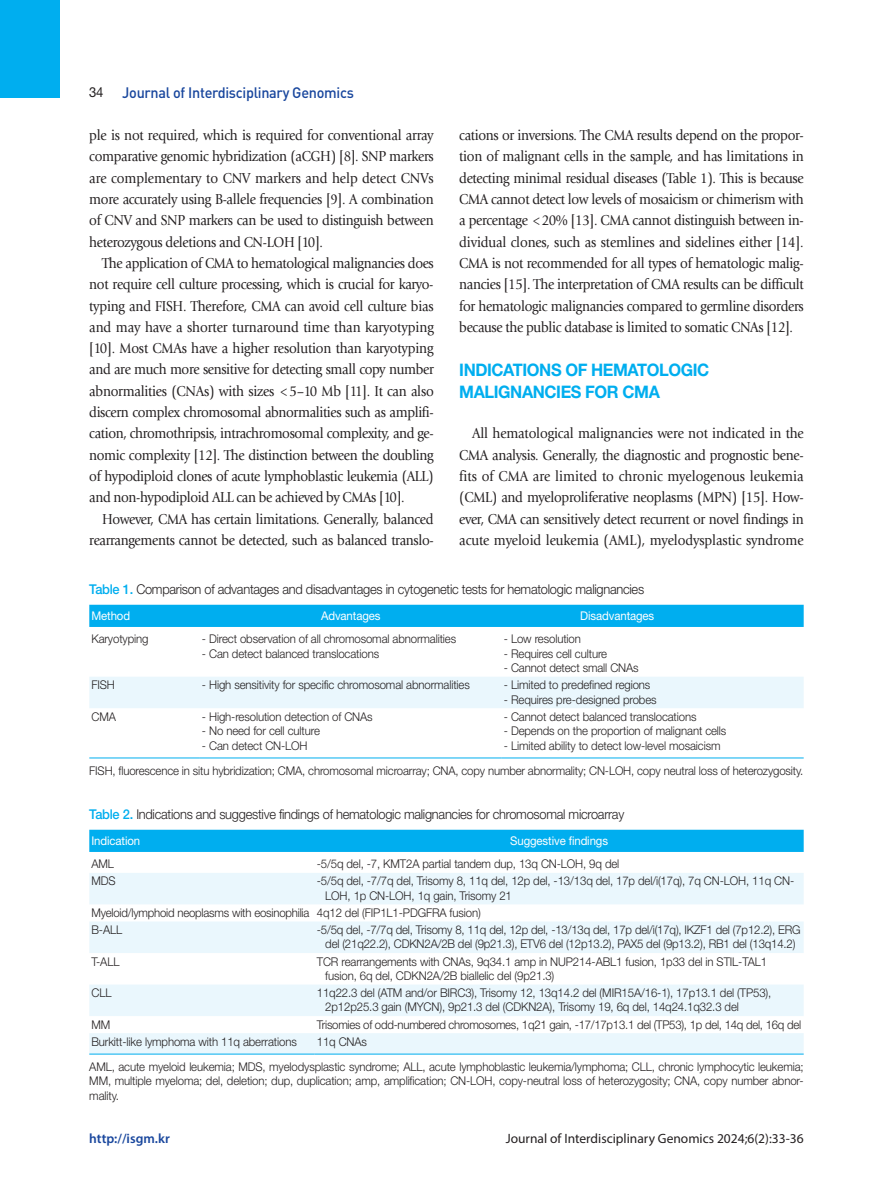
<style>
.page{position:relative;width:893px;height:1191px;background:#fff}
.page>*{position:absolute;margin:0;border:0;box-sizing:border-box;transform-origin:0 0}
.t1{font:700 17.25px/21.3px "Helvetica Neue LT Std";letter-spacing:-.025em;color:#00aeef;scale:.95 1}
.t2{font:15px/21.3px "Giovanni Std";letter-spacing:-.025em;color:#231f20;text-align:justify;scale:.9 1}
.t3{font:500 15px "DIN Pro";letter-spacing:-.02em;color:#18469d;scale:.96 1}
.t4{font:300 13.5px "Helvetica Neue LT Std";letter-spacing:-.02em;color:#231f20;scale:.95 1}
.t5{font:13.5px "Myriad Pro";color:#231f20}
.t6{font:600 13.5px "Myriad Pro";color:#18469d}
.t7{font:300 12px/14.4px "Helvetica Neue LT Std";letter-spacing:-.01em;color:#231f20;scale:.95 1}
.t8{font:12px "Helvetica Neue LT Std";letter-spacing:-.01em;color:#fff;scale:.95 1}
.s1{font-family:"Helvetica Neue LT Std";font-weight:400;font-size:13.8px;color:#231f20}
.s2{font-family:"Minion Pro"}
.s3{font-weight:500;color:#00aeef}
</style>
<div class="page">
<div style="left:0;top:0;width:60px;height:98px;background:#00aeef"></div>
<div style="left:89px;top:605px;width:715px;height:22px;background:#00aeef"></div>
<div style="left:89px;top:677px;width:715px;height:31px;background:#eaf7fd"></div>
<hr style="left:89px;top:757px;width:111px;height:1px;background:#00aeef">
<hr style="left:200px;top:757px;width:302px;height:1px;background:#00aeef">
<hr style="left:502px;top:757px;width:302px;height:1px;background:#00aeef">
<svg style="left:89px;top:829px;width:715px;height:23px;background:#08b0ef"></svg>
<svg style="left:89px;top:873px;width:715px;height:180px;fill:#eaf7fd"></svg>
<hr style="left:89px;top:1053px;width:226px;height:1px;background:#00aeef">
<hr style="left:315px;top:1053px;width:489px;height:1px;background:#00aeef">
<p class="t3" style="left:89px;top:82px;width:277px"><span class="s1">34</span> Journal of Interdisciplinary Genomics</p>
<p class="t2" style="left:89px;top:125px;width:384px">ple is not required, which is required for conventional array comparative genomic hybridization (aCGH) [8]. SNP markers are complementary to CNV markers and help detect CNVs more accurately using B-allele frequencies [9]. A combination of CNV and SNP markers can be used to distinguish between heterozygous deletions and CN-LOH [10].</p>
<p class="t2" style="left:89px;top:252px;width:384px;text-indent:13px">The application of CMA to hematological malignancies does not require cell culture processing, which is crucial for karyo&shy;typing and FISH. Therefore, CMA can avoid cell culture bias and may have a shorter turnaround time than karyotyping [10]. Most CMAs have a higher resolution than karyotyping and are much more sensitive for detecting small copy number abnormalities (CNAs) with sizes <span class="s2">&lt;</span>5–10 Mb [11]. It can also discern complex chromosomal abnormalities such as amplifi&shy;cation, chromothripsis, intrachromosomal complexity, and ge&shy;nomic complexity [12]. The distinction between the doubling of hypodiploid clones of acute lymphoblastic leukemia (ALL) and non-hypodiploid ALL can be achieved by CMAs [10].</p>
<p class="t2" style="left:89px;top:508px;width:384px;text-align:right">However, CMA has certain limitations. Generally, balanced rearrangements cannot be detected, such as balanced translo-</p>
<p class="t2" style="left:459px;top:125px;width:384px">cations or inversions. The CMA results depend on the propor&shy;tion of malignant cells in the sample, and has limitations in detecting minimal residual diseases (Table 1). This is because CMA cannot detect low levels of mosaicism or chimerism with a percentage <span class="s2">&lt;</span>20% [13]. CMA cannot distinguish between in&shy;dividual clones, such as stemlines and sidelines either [14].<br>CMA is not recommended for all types of hematologic malig&shy;nancies [15]. The interpretation of CMA results can be difficult for hematologic malignancies compared to germline disorders because the public database is limited to somatic CNAs [12].</p>
<p class="t1" style="left:459px;top:359px;width:265px">INDICATIONS OF HEMATOLOGIC<br>MALIGNANCIES FOR CMA</p>
<p class="t2" style="left:459px;top:423px;width:384px;text-indent:13px">All hematological malignancies were not indicated in the CMA analysis. Generally, the diagnostic and prognostic bene&shy;fits of CMA are limited to chronic myelogenous leukemia (CML) and myeloproliferative neoplasms (MPN) [15]. How&shy;ever, CMA can sensitively detect recurrent or novel findings in acute myeloid leukemia (AML), myelodysplastic syndrome</p>
<p class="t4" style="left:89px;top:581px;width:586px"><span class="s3">Table 1.</span> Comparison of advantages and disadvantages in cytogenetic tests for hematologic malignancies</p>
<p class="t8" style="left:91px;top:608px;width:42px">Method</p>
<p class="t8" style="left:321px;top:608px;width:64px">Advantages</p>
<p class="t8" style="left:580px;top:608px;width:79px">Disadvantages</p>
<p class="t7" style="left:91px;top:631px;width:62px">Karyotyping</p>
<p class="t7" style="left:202px;top:631px;width:269px">- Direct observation of all chromosomal abnormalities</p>
<p class="t7" style="left:202px;top:646px;width:188px">- Can detect balanced translocations</p>
<p class="t7" style="left:504px;top:631px;width:83px">- Low resolution</p>
<p class="t7" style="left:504px;top:646px;width:110px">- Requires cell culture</p>
<p class="t7" style="left:504px;top:660px;width:143px">- Cannot detect small CNAs</p>
<p class="t7" style="left:91px;top:677px;width:26px">FISH</p>
<p class="t7" style="left:202px;top:677px;width:283px">- High sensitivity for specific chromosomal abnormalities</p>
<p class="t7" style="left:504px;top:677px;width:156px">- Limited to predefined regions</p>
<p class="t7" style="left:504px;top:692px;width:162px">- Requires pre-designed probes</p>
<p class="t7" style="left:91px;top:709px;width:27px">CMA</p>
<p class="t7" style="left:202px;top:709px;width:181px">- High-resolution detection of CNAs</p>
<p class="t7" style="left:202px;top:723px;width:126px">- No need for cell culture</p>
<p class="t7" style="left:202px;top:738px;width:113px">- Can detect CN-LOH</p>
<p class="t7" style="left:504px;top:709px;width:204px">- Cannot detect balanced translocations</p>
<p class="t7" style="left:504px;top:723px;width:236px">- Depends on the proportion of malignant cells</p>
<p class="t7" style="left:89px;top:732px;width:753px;line-height:25.2px;text-indent:415px">- Limited ability to detect low-level mosaicism<br>FISH, fluorescence in situ hybridization; CMA, chromosomal microarray; CNA, copy number abnormality; CN-LOH, copy neutral loss of heterozygosity.</p>
<p class="t4" style="left:89px;top:806px;width:565px"><span class="s3">Table 2.</span> Indications and suggestive findings of hematologic malignancies for chromosomal microarray</p>
<p class="t8" style="left:91px;top:833px;width:53px">Indication</p>
<p class="t8" style="left:510px;top:833px;width:104px">Suggestive findings</p>
<p class="t7" style="left:91px;top:856px;width:25px">AML</p>
<p class="t7" style="left:317px;top:856px;width:320px">-5/5q del, -7, KMT2A partial tandem dup, 13q CN-LOH, 9q del</p>
<p class="t7" style="left:91px;top:873px;width:27px">MDS</p>
<p class="t7" style="left:325px;top:873px;width:495px;text-indent:-9px">-5/5q del, -7/7q del, Trisomy 8, 11q del, 12p del, -13/13q del, 17p del/i(17q), 7q CN-LOH, 11q CN-<br>LOH, 1p CN-LOH, 1q gain, Trisomy 21</p>
<p class="t7" style="left:91px;top:904px;width:411px;line-height:17.1px">Myeloid/lymphoid neoplasms with eosinophilia 4q12 del (FIP1L1-PDGFRA fusion)<br>B-ALL</p>
<p class="t7" style="left:317px;top:922px;width:511px;text-align:center">-5/5q del, -7/7q del, Trisomy 8, 11q del, 12p del, -13/13q del, 17p del/i(17q), IKZF1 del (7p12.2), ERG del (21q22.2), CDKN2A/2B del (9p21.3), ETV6 del (12p13.2), PAX5 del (9p13.2), RB1 del (13q14.2)</p>
<p class="t7" style="left:91px;top:953px;width:31px">T-ALL</p>
<p class="t7" style="left:325px;top:953px;width:467px;text-indent:-9px">TCR rearrangements with CNAs, 9q34.1 amp in NUP214-ABL1 fusion, 1p33 del in STIL-TAL1 fusion, 6q del, CDKN2A/2B biallelic del (9p21.3)</p>
<p class="t7" style="left:91px;top:985px;width:23px">CLL</p>
<p class="t7" style="left:325px;top:985px;width:471px;text-indent:-9px">11q22.3 del (ATM and/or BIRC3), Trisomy 12, 13q14.2 del (MIR15A/16-1), 17p13.1 del (TP53),<br>2p12p25.3 gain (MYCN), 9p21.3 del (CDKN2A), Trisomy 19, 6q del, 14q24.1q32.3 del</p>
<p class="t7" style="left:91px;top:1016px;width:21px">MM</p>
<p class="t7" style="left:317px;top:1016px;width:511px">Trisomies of odd-numbered chromosomes, 1q21 gain, -17/17p13.1 del (TP53), 1p del, 14q del, 16q del</p>
<p class="t7" style="left:91px;top:1034px;width:218px">Burkitt-like lymphoma with 11q aberrations</p>
<p class="t7" style="left:89px;top:1028px;width:753px;line-height:25.2px;text-indent:227px">11q CNAs<br>AML, acute myeloid leukemia; MDS, myelodysplastic syndrome; ALL, acute lymphoblastic leukemia/lymphoma; CLL, chronic lymphocytic leukemia;</p>
<p class="t7" style="left:89px;top:1073px;width:753px">MM, multiple myeloma; del, deletion; dup, duplication; amp, amplification; CN-LOH, copy-neutral loss of heterozygosity; CNA, copy number abnor&shy;mality.</p>
<p class="t6" style="left:89px;top:1129px;width:82px">http://isgm.kr</p>
<p class="t5" style="left:506px;top:1129px;width:299px">Journal of Interdisciplinary Genomics 2024;6(2):33-36</p>
</div>
